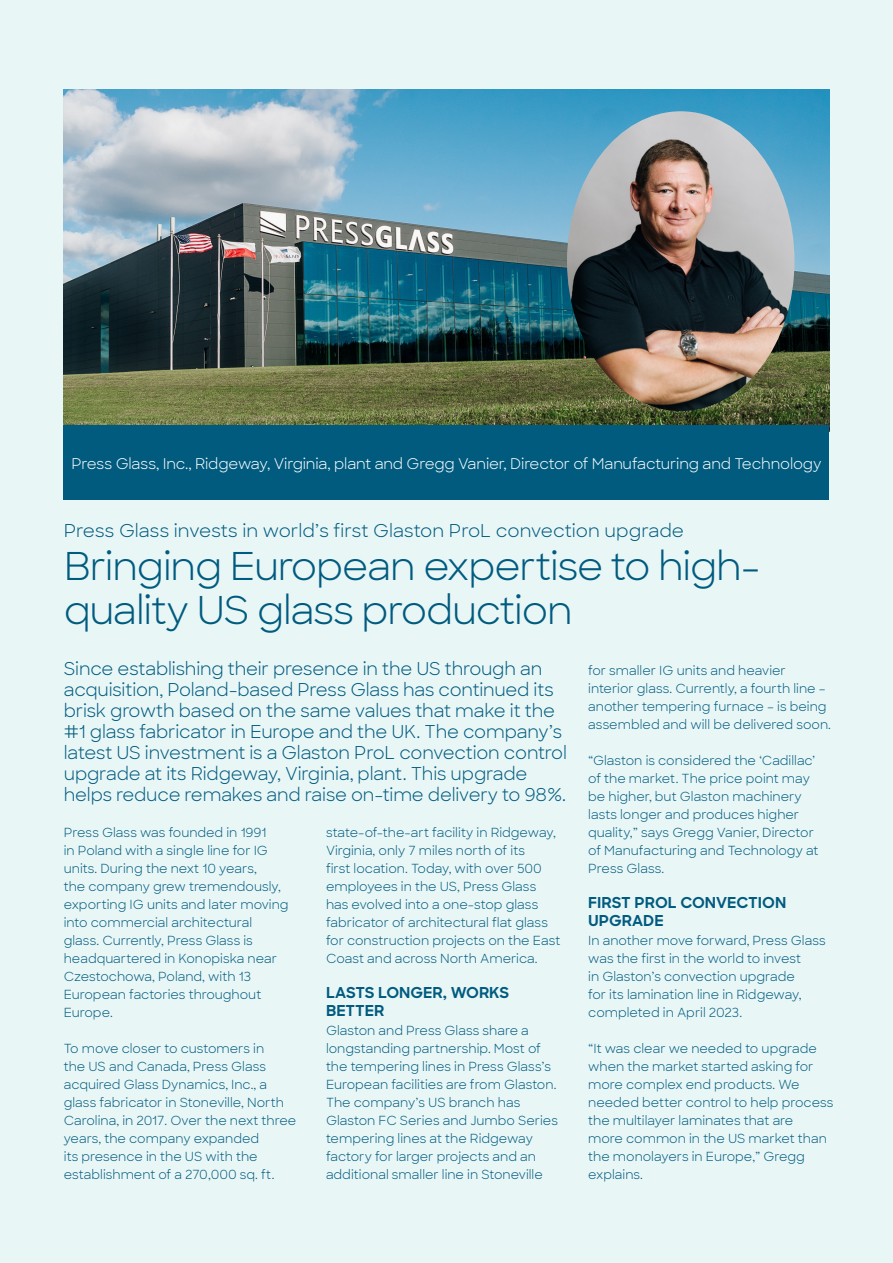
<style>
.page{position:relative;width:893px;height:1263px;background:#e9f6f6}
.page>*{position:absolute;margin:0;border:0;box-sizing:border-box;transform-origin:0 0}
.Headline{font:39px/43.5px "Sharp Sans";letter-spacing:-.03em;color:#005b7f}
.Ingress{font:18px/21px "Sharp Sans";letter-spacing:-.01em;color:#005b7f}
.Headline-2{font:18px "Sharp Sans";color:#005b7f}
.Body_Copy_1st_Paragraph__no_indent{font:700 15.3px/18px "Sharp Sans";color:#005b7f}
.Body_Header{font:700 15.3px/18px "Sharp Sans";color:#005b7f}
.t1{font:15px "Sharp Sans";letter-spacing:-.01em;color:#fff}
.Body_Header-2{font:12.75px/18px "Sharp Sans";color:#005b7f}
.Body_Copy_1st_Paragraph__no_indent-2{font:12.75px/18px "Sharp Sans";color:#005b7f}
</style>
<div class="page">
<img style="left:64px;top:89px;width:765px;height:337px">
<div style="left:64px;top:426px;width:765px;height:74px;background:#005b7f"></div>
<img style="left:567px;top:111px;width:227px;height:300px">
<p class="t1" style="left:71px;top:452px;width:752px">Press Glass, Inc., Ridgeway, Virginia, plant and Gregg Vanier, Director of Manufacturing and Technology</p>
<p class="Headline-2" style="left:64px;top:517px;width:622px">Press Glass invests in world’s first Glaston ProL convection upgrade</p>
<p class="Headline" style="left:64px;top:542px;width:698px">Bringing European expertise to high&shy;quality US glass production</p>
<p class="Ingress" style="left:64px;top:657px;width:505px">Since establishing their presence in the US through an acquisition, Poland-based Press Glass has continued its brisk growth based on the same values that make it the #1 glass fabricator in Europe and the UK. The company’s latest US investment is a Glaston ProL convection control upgrade at its Ridgeway, Virginia, plant. This upgrade helps reduce remakes and raise on-time delivery to 98%.</p>
<p class="Body_Header-2" style="left:64px;top:823px;width:226px">Press Glass was founded in 1991<br>in Poland with a single line for IG units. During the next 10 years,<br>the company grew tremendously, exporting IG units and later moving into commercial architectural glass. Currently, Press Glass is headquartered in Konopiska near<br>Czestochowa, Poland, with 13<br>European factories throughout<br>Europe.</p>
<p class="Body_Header-2" style="left:64px;top:1039px;width:234px">To move closer to customers in<br>the US and Canada, Press Glass acquired Glass Dynamics, Inc., a glass fabricator in Stoneville, North<br>Carolina, in 2017. Over the next three years, the company expanded<br>its presence in the US with the establishment of a 270,000 sq. ft.</p>
<p class="Body_Header-2" style="left:326px;top:823px;width:236px">state-of-the-art facility in Ridgeway, Virginia, only 7 miles north of its<br>first location. Today, with over 500 employees in the US, Press Glass has evolved into a one-stop glass fabricator of architectural flat glass for construction projects on the East Coast and across North America.</p>
<p class="Body_Header" style="left:326px;top:982px;width:185px">LASTS LONGER, WORKS<br>BETTER</p>
<p class="Body_Copy_1st_Paragraph__no_indent-2" style="left:326px;top:1021px;width:233px">Glaston and Press Glass share a longstanding partnership. Most of the tempering lines in Press Glass’s European facilities are from Glaston.<br>The company’s US branch has Glaston FC Series and Jumbo Series tempering lines at the Ridgeway factory for larger projects and an additional smaller line in Stoneville</p>
<p class="Body_Copy_1st_Paragraph__no_indent-2" style="left:588px;top:661px;width:244px">for smaller IG units and heavier interior glass. Currently, a fourth line – another tempering furnace – is being assembled and will be delivered soon.</p>
<p class="Body_Copy_1st_Paragraph__no_indent-2" style="left:588px;top:751px;width:232px">“Glaston is considered the ‘Cadillac’ of the market. The price point may be higher, but Glaston machinery lasts longer and produces higher quality,” says Gregg Vanier, Director of Manufacturing and Technology at<br>Press Glass.</p>
<p class="Body_Copy_1st_Paragraph__no_indent" style="left:588px;top:892px;width:199px">FIRST PROL CONVECTION<br>UPGRADE</p>
<p class="Body_Header-2" style="left:588px;top:931px;width:239px">In another move forward, Press Glass was the first in the world to invest<br>in Glaston’s convection upgrade<br>for its lamination line in Ridgeway, completed in April 2023.</p>
<p class="Body_Header-2" style="left:588px;top:1039px;width:247px">“It was clear we needed to upgrade when the market started asking for more complex end products. We needed better control to help process the multilayer laminates that are<br>more common in the US market than the monolayers in Europe,” Gregg explains.</p>
</div>
